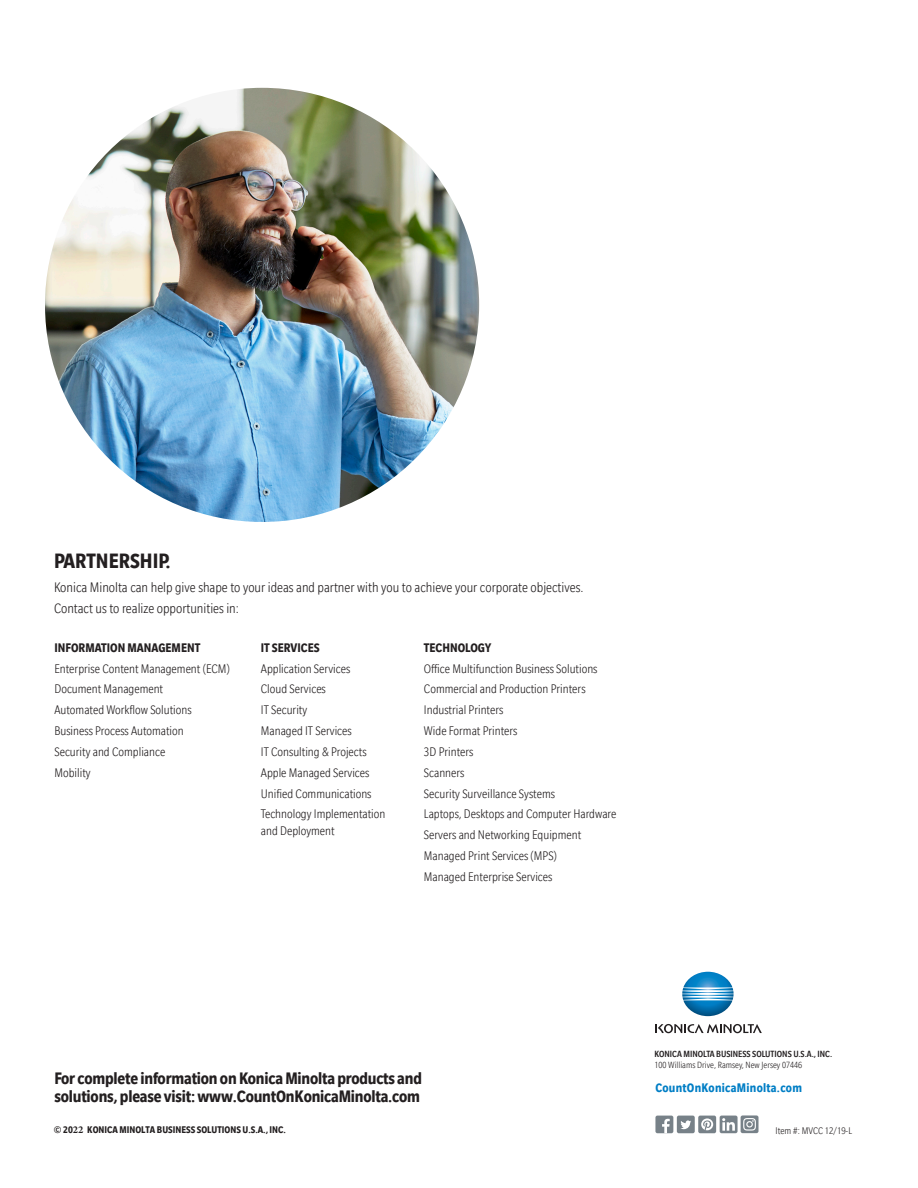
<style>
.page{position:relative;width:918px;height:1188px;background:#fff}
.page>*{position:absolute;margin:0;border:0;box-sizing:border-box;transform-origin:0 0}
.t1{font:700 condensed 22.5px "Slate";color:#231f20}
.Intro_Text{font:700 condensed 18px/18px "Slate";letter-spacing:-.01em;color:#231f20}
.t2{font:300 condensed 15px/21px "Slate";color:#231f20}
.Body_Copy{font:300 condensed 13.5px/20.9px "Slate";color:#231f20}
.t3{font:700 condensed 13.5px "Slate";color:#231f20}
.t4{font:700 condensed 13.5px "Slate";letter-spacing:.02em;color:#007ec5}
.Intro_Text-2{font:700 condensed 10.5px "Slate";color:#231f20}
.t5{font:300 condensed 10.5px "Slate";color:#231f20}
.t6{font:500 condensed 9.75px "Slate";color:#231f20}
.t7{font:300 condensed 9.75px "Slate";color:#231f20}
.s1{font-family:"Minion Pro";font-stretch:normal}
</style>
<div class="page">
<img style="left:682px;top:972px;width:52px;height:44px">
<svg style="left:655px;top:1024px;width:107px;height:9px"></svg>
<div style="left:677px;top:1116px;width:18px;height:17px;background:#778188;border-radius:2px"></div>
<svg style="left:680px;top:1120px;width:11px;height:9px"></svg>
<div style="left:698px;top:1116px;width:18px;height:17px;background:#778188;border-radius:2px"></div>
<svg style="left:701px;top:1118px;width:12px;height:12px"></svg>
<div style="left:720px;top:1116px;width:18px;height:17px;background:#778188;border-radius:2px"></div>
<div style="left:741px;top:1115px;width:18px;height:18px;background:#778188;border-radius:2px"></div>
<svg style="left:722px;top:1118px;width:13px;height:13px"></svg>
<svg style="left:743px;top:1118px;width:13px;height:13px"></svg>
<div style="left:655px;top:1116px;width:18px;height:17px;background:#778188;border-radius:2px"></div>
<svg style="left:662px;top:1119px;width:8px;height:14px"></svg>
<img style="left:45px;top:88px;width:434px;height:434px;border-radius:217px">
<p class="t1" style="left:54px;top:549px;width:118px">PARTNERSHIP.</p>
<p class="t2" style="left:54px;top:577px;width:531px">Konica Minolta can help give shape to your ideas and partner with you to achieve your corporate objectives.<br>Contact us to realize opportunities in:</p>
<p class="t3" style="left:54px;top:640px;width:147px">INFORMATION MANAGEMENT</p>
<p class="Body_Copy" style="left:54px;top:658px;width:177px">Enterprise Content Management (ECM)</p>
<p class="Body_Copy" style="left:54px;top:679px;width:110px">Document Management</p>
<p class="Body_Copy" style="left:54px;top:700px;width:139px">Automated Workflow Solutions</p>
<p class="Body_Copy" style="left:54px;top:720px;width:131px">Business Process Automation</p>
<p class="Body_Copy" style="left:54px;top:741px;width:112px">Security and Compliance</p>
<p class="Body_Copy" style="left:54px;top:762px;width:38px">Mobility</p>
<p class="t3" style="left:424px;top:640px;width:69px">TECHNOLOGY</p>
<p class="Body_Copy" style="left:424px;top:658px;width:194px">Office Multifunction Business Solutions<br>Commercial and Production Printers<br>Industrial Printers<br>Wide Format Printers<br>3D Printers<br>Scanners<br>Security Surveillance Systems<br>Laptops, Desktops and Computer Hardware<br>Servers and Networking Equipment<br>Managed Print Services (MPS)<br>Managed Enterprise Services</p>
<p class="t3" style="left:261px;top:640px;width:60px">IT SERVICES</p>
<p class="Body_Copy" style="left:261px;top:658px;width:126px">Application Services<br>Cloud Services<br>IT Security<br>Managed IT Services<br>IT Consulting &amp; Projects<br>Apple Managed Services<br>Unified Communications<br>Technology Implementation</p>
<p class="Body_Copy" style="left:261px;top:820px;width:75px">and Deployment</p>
<p class="Intro_Text" style="left:54px;top:1069px;width:369px">For complete information on Konica Minolta products and solutions, please visit:www.CountOnKonicaMinolta.com</p>
<p class="Intro_Text-2" style="left:54px;top:1124px;width:233px">© 20<span class="s1">22</span> KONICA MINOLTA BUSINESS SOLUTIONS U.S.A., INC.</p>
<p class="t6" style="left:655px;top:1049px;width:179px">KONICA MINOLTA BUSINESS SOLUTIONS U.S.A., INC.</p>
<p class="t7" style="left:655px;top:1060px;width:149px">100 Williams Drive, Ramsey, New Jersey 07446</p>
<p class="t4" style="left:655px;top:1081px;width:148px">CountOnKonicaMinolta.com</p>
<p class="t5" style="left:776px;top:1125px;width:78px">Item #: MVCC 12/19-L</p>
</div>
